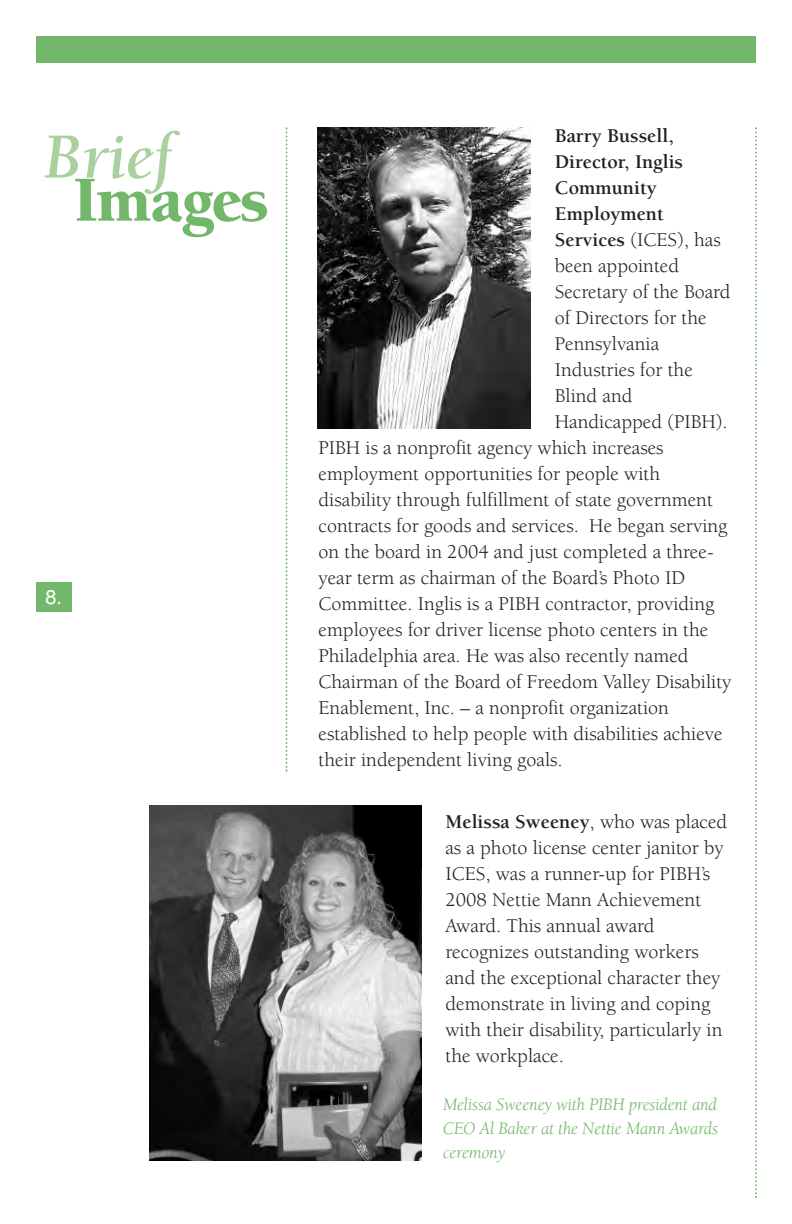
<style>
.page{position:relative;width:792px;height:1224px;background:#fff}
.page>*{position:absolute;margin:0;border:0;box-sizing:border-box;transform-origin:0 0}
.t1{font:900 66px "Berkeley";letter-spacing:-.02em;color:#73b86a}
.t2{font:italic 700 66px "Berkeley";letter-spacing:-.01em;color:#aad09f}
.t3{font:20px/26px "Berkeley";color:#231f20}
.t4{font:700 20px "Berkeley";color:#231f20}
.t5{font:20px "Helvetica";color:#fff}
.t6{font:italic 18px/24px "Berkeley";letter-spacing:-.01em;color:#73b86a;text-align:justify}
.s1{font-weight:700}
</style>
<div class="page">
<div style="left:36px;top:36px;width:720px;height:27px;background:#73b86a"></div>
<svg style="left:285px;top:127px;width:2px;height:645px"></svg>
<svg style="left:755px;top:127px;width:2px;height:1071px"></svg>
<div style="left:36px;top:582px;width:36px;height:30px;background:#73b86a"></div>
<img style="left:318px;top:127px;width:213px;height:301px">
<img style="left:149px;top:805px;width:272px;height:356px">
<h1 class="t2" style="left:44px;top:131px;width:131px">Brief</h1>
<h1 class="t1" style="left:74px;top:174px;width:197px">Images</h1>
<p class="t5" style="left:45px;top:586px;width:18px">8.</p>
<p class="t4" style="left:555px;top:128px;width:120px">Barry Bussell,</p>
<p class="t4" style="left:555px;top:154px;width:130px">Director, Inglis</p>
<p class="t4" style="left:555px;top:180px;width:103px">Community</p>
<p class="t4" style="left:555px;top:206px;width:110px">Employment</p>
<p class="t3" style="left:555px;top:229px;width:168px"><span class="s1">Services</span> (ICES), has</p>
<p class="t3" style="left:555px;top:255px;width:126px">been appointed</p>
<p class="t3" style="left:555px;top:281px;width:177px">Secretary of the Board</p>
<p class="t3" style="left:555px;top:307px;width:153px">of Directors for the</p>
<p class="t3" style="left:555px;top:333px;width:106px">Pennsylvania</p>
<p class="t3" style="left:555px;top:359px;width:140px">Industries for the</p>
<p class="t3" style="left:555px;top:385px;width:79px">Blind and</p>
<p class="t3" style="left:555px;top:411px;width:174px">Handicapped (PIBH).</p>
<p class="t3" style="left:319px;top:437px;width:347px">PIBH is a nonprofit agency which increases</p>
<p class="t3" style="left:319px;top:463px;width:343px">employment opportunities for people with</p>
<p class="t3" style="left:319px;top:489px;width:396px">disability through fulfillment of state government</p>
<p class="t3" style="left:319px;top:515px;width:411px">contracts for goods and services. He began serving</p>
<p class="t3" style="left:319px;top:541px;width:397px">on the board in 2004 and just completed a three-</p>
<p class="t3" style="left:319px;top:567px;width:368px">year term as chairman of the Board’s Photo ID</p>
<p class="t3" style="left:319px;top:593px;width:397px">Committee. Inglis is a PIBH contractor, providing</p>
<p class="t3" style="left:319px;top:619px;width:391px">employees for driver license photo centers in the</p>
<p class="t3" style="left:319px;top:645px;width:372px">Philadelphia area. He was also recently named</p>
<p class="t3" style="left:319px;top:671px;width:415px">Chairman of the Board of Freedom Valley Disability</p>
<p class="t3" style="left:319px;top:697px;width:352px">Enablement, Inc. – a nonprofit organization</p>
<p class="t3" style="left:319px;top:723px;width:406px">established to help people with disabilities achieve</p>
<p class="t3" style="left:319px;top:749px;width:246px">their independent living goals.</p>
<p class="t3" style="left:445px;top:811px;width:283px"><span class="s1">Melissa Sweeney</span>, who was placed as a photo license center janitor by<br>ICES, was a runner-up for PIBH’s<br>2008 Nettie Mann Achievement<br>Award. This annual award recognizes outstanding workers and the exceptional character they demonstrate in living and coping with their disability, particularly in the workplace.</p>
<p class="t6" style="left:443px;top:1094px;width:277px">Melissa Sweeney with PIBH president and CEO Al Baker at the Nettie Mann Awards ceremony</p>
</div>
